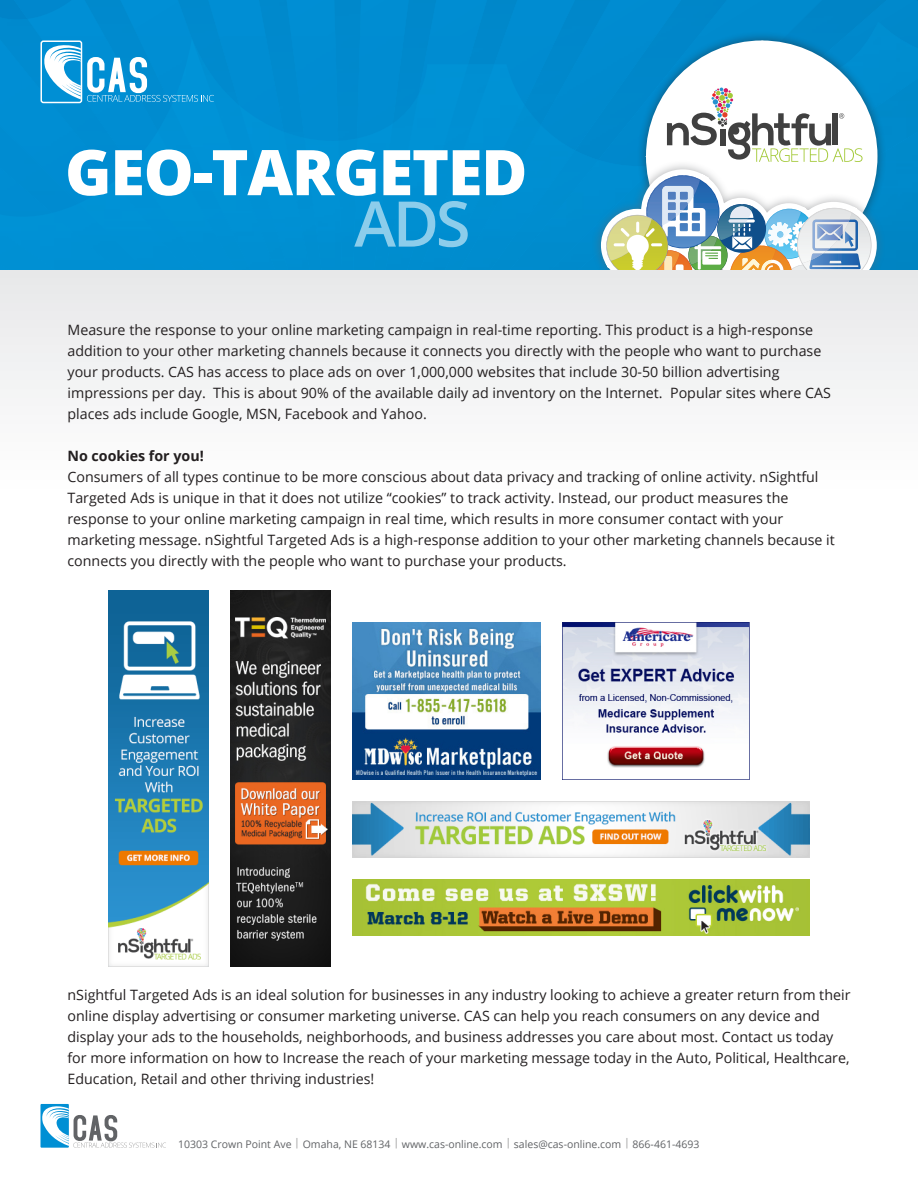
<style>
.page{position:relative;width:918px;height:1188px;background:#fff}
.page>*{position:absolute;margin:0;border:0;box-sizing:border-box;transform-origin:0 0}
.t1{font:800 63px "Open Sans";letter-spacing:-.02em;color:#fff}
.t2{font:600 63px "Open Sans";color:#8ccdeb}
.t3{font:14.25px/21px "Open Sans";color:#231f20}
.t4{font:700 14.25px "Open Sans";color:#231f20}
.t5{font:10.5px "Open Sans";color:#616366}
.s1{color:#999}
</style>
<div class="page">
<div style="left:0;top:138px;width:374px;height:132px;background:#0091d4"></div>
<svg style="left:517px;top:0;width:41px;height:36px"></svg>
<div style="left:494px;top:36px;width:30px;height:69px;background:#008cd0"></div>
<svg style="left:138px;top:0;width:40px;height:36px"></svg>
<img style="left:171px;top:36px;width:48px;height:70px">
<svg style="left:436px;top:0;width:40px;height:36px"></svg>
<img style="left:430px;top:36px;width:38px;height:28px">
<div style="left:291px;top:0;width:43px;height:36px;background:#008ed3"></div>
<div style="left:304px;top:36px;width:30px;height:105px;background:#008cd1"></div>
<svg style="left:219px;top:0;width:40px;height:36px"></svg>
<div style="left:361px;top:0;width:43px;height:36px;background:#008dd2"></div>
<div style="left:361px;top:36px;width:32px;height:102px;background:#008cd1"></div>
<img style="left:131px;top:131px;width:27px;height:35px">
<img style="left:78px;top:181px;width:36px;height:23px">
<img style="left:0;top:213px;width:52px;height:4px">
<div style="left:28px;top:0;width:57px;height:36px;background:#008fd5"></div>
<div style="left:158px;top:106px;width:34px;height:60px;background:#0091d5"></div>
<div style="left:85px;top:0;width:53px;height:36px;background:#008ace"></div>
<div style="left:131px;top:36px;width:40px;height:95px;background:#008dd2"></div>
<div style="left:887px;top:162px;width:31px;height:108px;background:#0087c6"></div>
<div style="left:541px;top:150px;width:50px;height:120px;background:#008dcf"></div>
<img style="left:575px;top:125px;width:16px;height:35px">
<div style="left:494px;top:105px;width:47px;height:165px;background:#008ed0"></div>
<img style="left:558px;top:0;width:33px;height:36px">
<div style="left:524px;top:36px;width:67px;height:89px;background:#008ace"></div>
<div style="left:192px;top:38px;width:92px;height:192px;background:#0091d4"></div>
<img style="left:178px;top:0;width:41px;height:36px">
<div style="left:0;top:230px;width:338px;height:40px;background:#008fd2"></div>
<div style="left:419px;top:64px;width:75px;height:206px;background:#008fd2"></div>
<img style="left:476px;top:0;width:41px;height:36px">
<img style="left:468px;top:36px;width:36px;height:28px">
<div style="left:114px;top:166px;width:91px;height:104px;background:#0091d4"></div>
<img style="left:0;top:17px;width:40px;height:19px">
<div style="left:0;top:36px;width:131px;height:145px;background:#008dd2"></div>
<img style="left:0;top:0;width:28px;height:20px">
<div style="left:0;top:232px;width:52px;height:38px;background:#0090d4"></div>
<div style="left:52px;top:204px;width:93px;height:66px;background:#0090d4"></div>
<div style="left:0;top:126px;width:78px;height:87px;background:#008cd1"></div>
<div style="left:374px;top:94px;width:45px;height:176px;background:#008fd2"></div>
<img style="left:404px;top:0;width:32px;height:36px">
<img style="left:393px;top:36px;width:37px;height:88px">
<div style="left:284px;top:132px;width:38px;height:138px;background:#0090d3"></div>
<img style="left:259px;top:0;width:32px;height:36px">
<div style="left:266px;top:36px;width:38px;height:102px;background:#008ace"></div>
<div style="left:338px;top:141px;width:19px;height:129px;background:#008fd2"></div>
<div style="left:334px;top:0;width:27px;height:141px;background:#0089cd"></div>
<div style="left:40px;top:1104px;width:29px;height:44px;background:#008fd4"></div>
<svg style="left:42px;top:1105px;width:124px;height:43px"></svg>
<div style="left:41px;top:41px;width:41px;height:62px;background:#008fd4;border-radius:2px"></div>
<div style="left:41px;top:40px;width:41px;height:63px;border:1px solid #fff;border-radius:2px"></div>
<svg style="left:44px;top:43px;width:37px;height:56px"></svg>
<svg style="left:87px;top:57px;width:127px;height:45px"></svg>
<svg style="left:591px;top:0;width:327px;height:162px"></svg>
<div style="left:591px;top:160px;width:295px;height:121px;background:#616366;opacity:.5"></div>
<svg style="left:601px;top:169px;width:276px;height:101px"></svg>
<div style="left:0;top:270px;width:918px;height:225px;background:#f3f4f4"></div>
<img style="left:108px;top:591px;width:100px;height:376px">
<img style="left:353px;top:802px;width:456px;height:56px">
<img style="left:230px;top:591px;width:101px;height:376px">
<img style="left:353px;top:623px;width:187px;height:156px">
<img style="left:562px;top:623px;width:188px;height:156px">
<img style="left:353px;top:879px;width:456px;height:57px">
<h1 class="t1" style="left:65px;top:124px;width:464px">GEO-TARGETED</h1>
<h1 class="t2" style="left:354px;top:181px;width:118px">ADS</h1>
<p class="t3" style="left:68px;top:319px;width:765px">Measure the response to your online marketing campaign in real-time reporting. This product is a high-response addition to your other marketing channels because it connects you directly with the people who want to purchase your products. CAS has access to place ads on over 1,000,000 websites that include 30-50 billion advertising impressions per day. This is about 90% of the available daily ad inventory on the Internet. Popular sites where CAS places ads include Google, MSN, Facebook and Yahoo.</p>
<p class="t4" style="left:68px;top:446px;width:138px">No cookies for you!</p>
<p class="t3" style="left:68px;top:466px;width:769px">Consumers of all types continue to be more conscious about data privacy and tracking of online activity. nSightful Targeted Ads is unique in that it does not utilize “cookies” to track activity. Instead, our product measures the response to your online marketing campaign in real time, which results in more consumer contact with your marketing message. nSightful Targeted Ads is a high-response addition to your other marketing channels because it connects you directly with the people who want to purchase your products.</p>
<p class="t3" style="left:68px;top:984px;width:785px">nSightful Targeted Ads is an ideal solution for businesses in any industry looking to achieve a greater return from their online display advertising or consumer marketing universe. CAS can help you reach consumers on any device and display your ads to the households, neighborhoods, and business addresses you care about most. Contact us today for more information on how to Increase the reach of your marketing message today in the Auto, Political, Healthcare, Education, Retail and other thriving industries!</p>
<p class="t5" style="left:178px;top:1137px;width:523px">10303 Crown Point Ave <span class="s1">|</span> Omaha, NE 68134 <span class="s1">|</span> www.cas-online.com <span class="s1">|</span> sales@cas-online.com <span class="s1">|</span> 866-461-4693</p>
</div>
